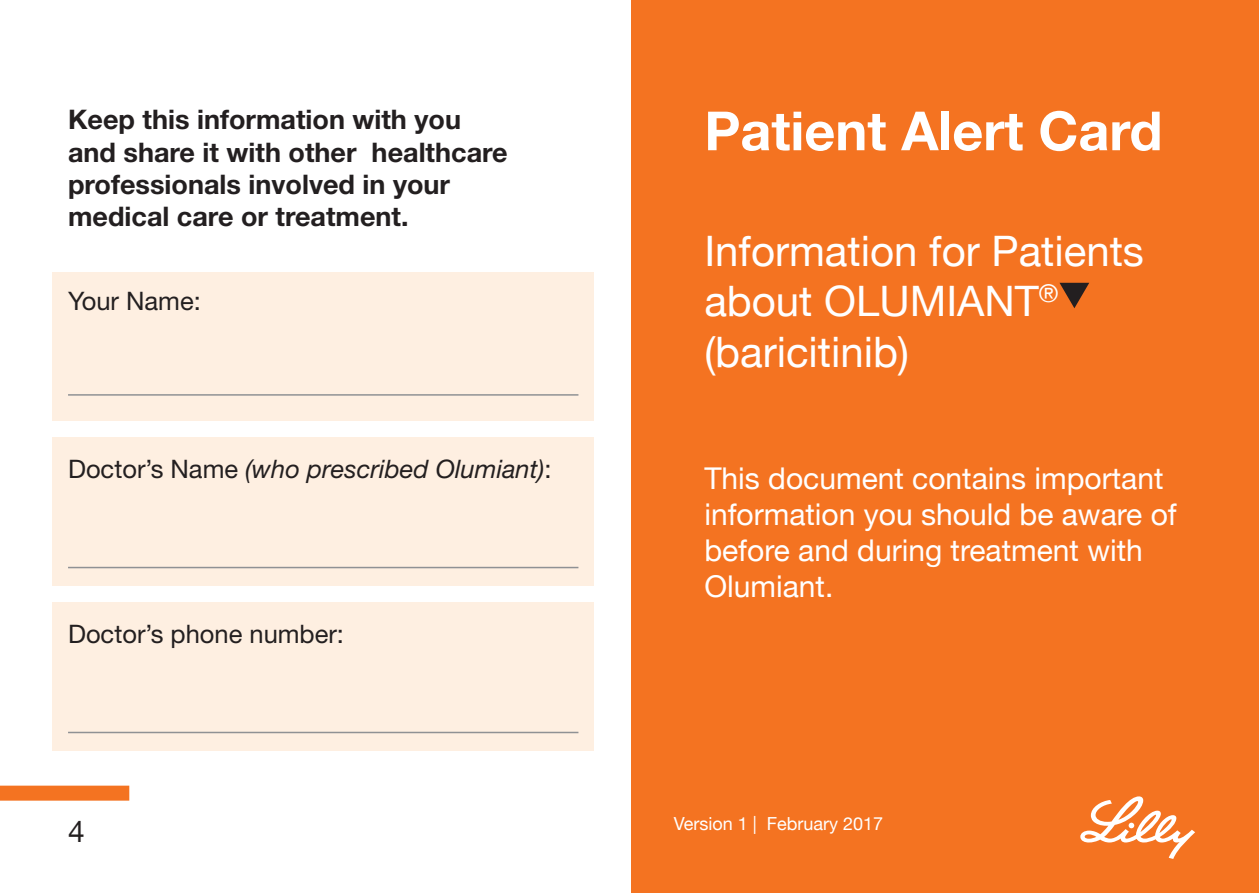
<style>
.page{position:relative;width:1259px;height:893px;background:#fff}
.page>*{position:absolute;margin:0;border:0;box-sizing:border-box;transform-origin:0 0}
.t1{font:700 54px "Helvetica Neue";color:#fff}
.t2{font:42px/50.4px "Helvetica Neue";color:#fff}
.t3{font:30px/36px "Helvetica Neue";color:#fff}
.t4{font:30px "Helvetica Neue";color:#231f20}
.t5{font:700 27px/32.4px "Helvetica Neue";color:#231f20}
.t6{font:italic 25.5px "Helvetica Neue";color:#231f20}
.t7{font:25.5px "Helvetica Neue";color:#231f20}
.t8{font:18px "Helvetica Neue";color:#fff}
.s1{font-style:normal}
</style>
<div class="page">
<div style="left:53px;top:602px;width:541px;height:149px;background:#feefe1"></div>
<div style="left:53px;top:437px;width:541px;height:149px;background:#feefe1"></div>
<div style="left:53px;top:272px;width:541px;height:149px;background:#feefe1"></div>
<div style="left:631px;top:0;width:628px;height:893px;background:#f47321"></div>
<svg style="left:1080px;top:796px;width:115px;height:63px"></svg>
<hr style="left:68px;top:394px;width:510px;height:2px;background:#8f9194">
<hr style="left:68px;top:567px;width:510px;height:1px;background:#8f9194">
<hr style="left:68px;top:732px;width:510px;height:1px;background:#8f9194">
<div style="left:0;top:786px;width:129px;height:15px;background:#f47321"></div>
<svg style="left:1059px;top:283px;width:30px;height:25px"></svg>
<p class="t5" style="left:68px;top:103px;width:441px">Keep this information with you and share it with other healthcare professionals involved in your medical care or treatment.</p>
<p class="t7" style="left:68px;top:285px;width:134px">Your Name:</p>
<p class="t6" style="left:68px;top:453px;width:485px"><span class="s1">Doctor’s Name</span> (who prescribed Olumiant)<span class="s1">:</span></p>
<p class="t7" style="left:68px;top:619px;width:277px">Doctor’s phone number:</p>
<p class="t4" style="left:68px;top:809px;width:18px">4</p>
<p class="t1" style="left:704px;top:98px;width:459px">Patient Alert Card</p>
<p class="t2" style="left:704px;top:228px;width:441px">Information for Patients about OLUMIANT<sup>® </sup>(baricitinib)</p>
<p class="t3" style="left:704px;top:462px;width:474px">This document contains important information you should be aware of before and during treatment with<br>Olumiant.</p>
<p class="t8" style="left:674px;top:811px;width:211px">Version 1 | February 2017</p>
</div>
